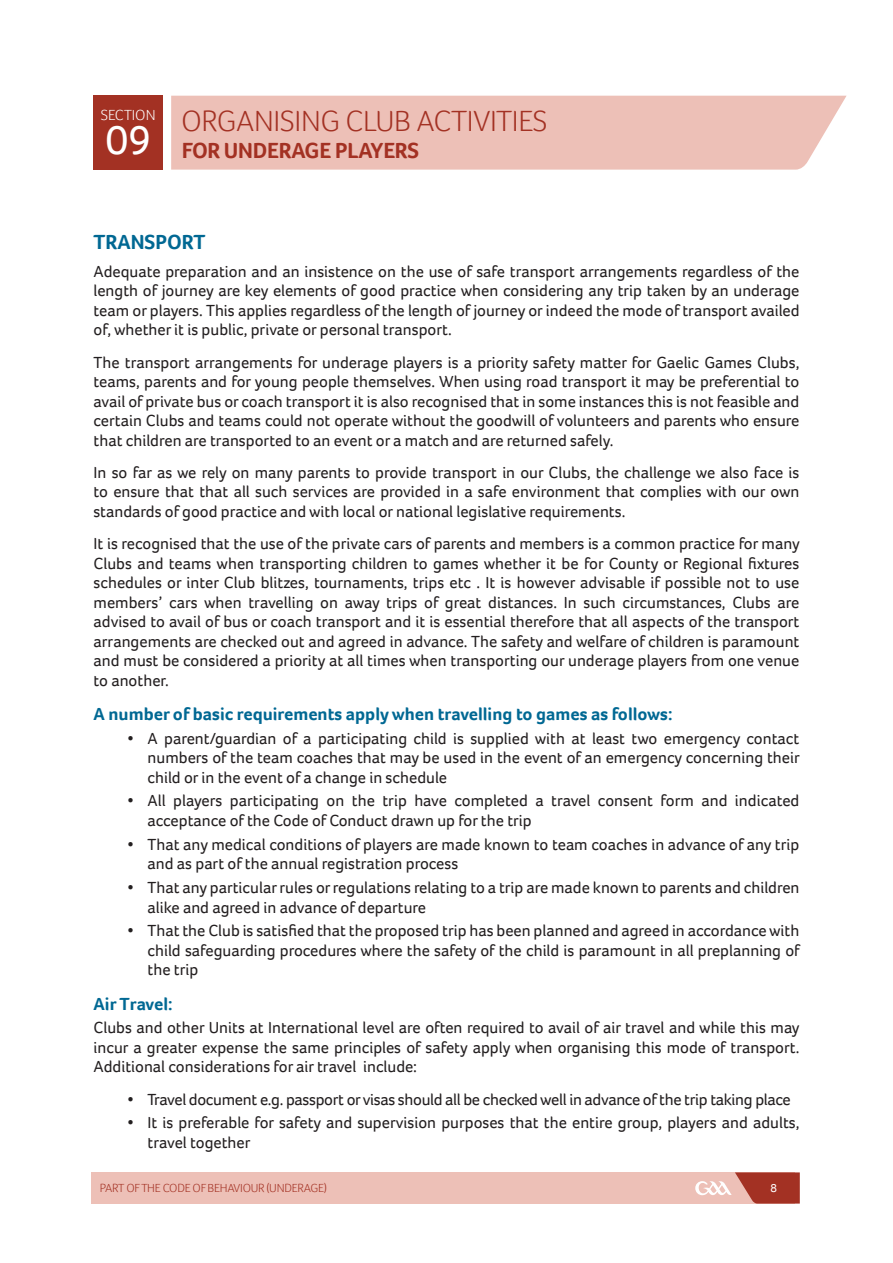
<style>
.page{position:relative;width:893px;height:1263px;background:#fff}
.page>*{position:absolute;margin:0;border:0;box-sizing:border-box;transform-origin:0 0}
.t1{font:42px "Foco";color:#fff}
.t2{font:300 30px "Foco";letter-spacing:-.01em;color:#a33123}
.t3{font:700 22.5px "Foco";letter-spacing:-.01em;color:#a33123}
._2_subheading{font:700 21px "Foco";color:#006893}
.Sub_subheading{font:700 18px "Foco";color:#006893}
.text{font:16.5px/19.5px "Foco";color:#231f20;text-align:justify}
.bullets{font:16.5px/19.5px "Foco";color:#231f20}
.bullets-2{font:16.5px "Foco";letter-spacing:-.02em;color:#231f20}
.t4{font:300 15px "Foco";color:#fff}
.t5{font:300 12px "Foco";letter-spacing:-.02em;color:#a33123}
.t6{font:12px "Foco";color:#fff}
</style>
<div class="page">
<div style="left:91px;top:1172px;width:704px;height:31px;background:#edc0b7"></div>
<div style="left:171px;top:96px;width:676px;height:74px;background:#edc0b7"></div>
<div style="left:94px;top:96px;width:69px;height:74px;background:#a33123"></div>
<svg style="left:695px;top:1172px;width:105px;height:31px"></svg>
<p class="t4" style="left:101px;top:105px;width:56px">SECTION</p>
<h1 class="t1" style="left:105px;top:112px;width:47px">09</h1>
<h2 class="t2" style="left:181px;top:101px;width:368px">ORGANISING CLUB ACTIVITIES</h2>
<h3 class="t3" style="left:182px;top:135px;width:239px">FOR UNDERAGE PLAYERS</h3>
<p class="_2_subheading" style="left:94px;top:228px;width:113px">TRANSPORT</p>
<p class="text" style="left:94px;top:261px;width:707px">Adequate preparation and an insistence on the use of safe transport arrangements regardless of the length of journey are key elements of good practice when considering any trip taken by an underage team or players. This applies regardless of the length of journey or indeed the mode of transport availed of, whether it is public, private or personal transport.</p>
<p class="text" style="left:94px;top:352px;width:707px">The transport arrangements for underage players is a priority safety matter for Gaelic Games Clubs, teams, parents and for young people themselves. When using road transport it may be preferential to avail of private bus or coach transport it is also recognised that in some instances this is not feasible and certain Clubs and teams could not operate without the goodwill of volunteers and parents who ensure that children are transported to an event or a match and are returned safely.</p>
<p class="text" style="left:94px;top:462px;width:707px">In so far as we rely on many parents to provide transport in our Clubs, the challenge we also face is to ensure that that all such services are provided in a safe environment that complies with our own standards of good practice and with local or national legislative requirements.</p>
<p class="text" style="left:94px;top:534px;width:708px">It is recognised that the use of the private cars of parents and members is a common practice for many Clubs and teams when transporting children to games whether it be for County or Regional fixtures schedules or inter Club blitzes, tournaments, trips etc . It is however advisable if possible not to use members’ cars when travelling on away trips of great distances. In such circumstances, Clubs are advised to avail of bus or coach transport and it is essential therefore that all aspects of the transport arrangements are checked out and agreed in advance. The safety and welfare of children is paramount and must be considered a priority at all times when transporting our underage players from one venue to another.</p>
<p class="Sub_subheading" style="left:94px;top:702px;width:580px">A number of basic requirements apply when travelling to games as follows:</p>
<p class="bullets" style="left:148px;top:728px;width:654px;text-align:justify;text-indent:-20px">• A parent/guardian of a participating child is supplied with at least two emergency contact numbers of the team coaches that may be used in the event of an emergency concerning their child or in the event of a change in schedule</p>
<p class="bullets" style="left:148px;top:791px;width:653px;text-indent:-20px">• All players participating on the trip have completed a travel consent form and indicated acceptance of the Code of Conduct drawn up for the trip</p>
<p class="bullets" style="left:148px;top:834px;width:653px;text-indent:-20px">• That any medical conditions of players are made known to team coaches in advance of any trip and as part of the annual registration process</p>
<p class="bullets" style="left:148px;top:877px;width:653px;text-indent:-20px">• That any particular rules or regulations relating to a trip are made known to parents and children alike and agreed in advance of departure</p>
<p class="bullets" style="left:148px;top:921px;width:654px;text-align:justify;text-indent:-20px">• That the Club is satisfied that the proposed trip has been planned and agreed in accordance with child safeguarding procedures where the safety of the child is paramount in all preplanning of the trip</p>
<p class="Sub_subheading" style="left:94px;top:992px;width:81px">Air Travel:</p>
<p class="text" style="left:94px;top:1018px;width:708px">Clubs and other Units at International level are often required to avail of air travel and while this may incur a greater expense the same principles of safety apply when organising this mode of transport.<br>Additional considerations for air travel include:</p>
<p class="bullets-2" style="left:128px;top:1088px;width:665px">• Travel document e.g. passport or visas should all be checked well in advance of the trip taking place</p>
<p class="bullets" style="left:148px;top:1113px;width:653px;text-indent:-20px">• It is preferable for safety and supervision purposes that the entire group, players and adults, travel together</p>
<p class="t5" style="left:100px;top:1180px;width:228px">PART OF THE CODE OF BEHAVIOUR (UNDERAGE)</p>
<p class="t6" style="left:770px;top:1180px;width:8px">8</p>
</div>
